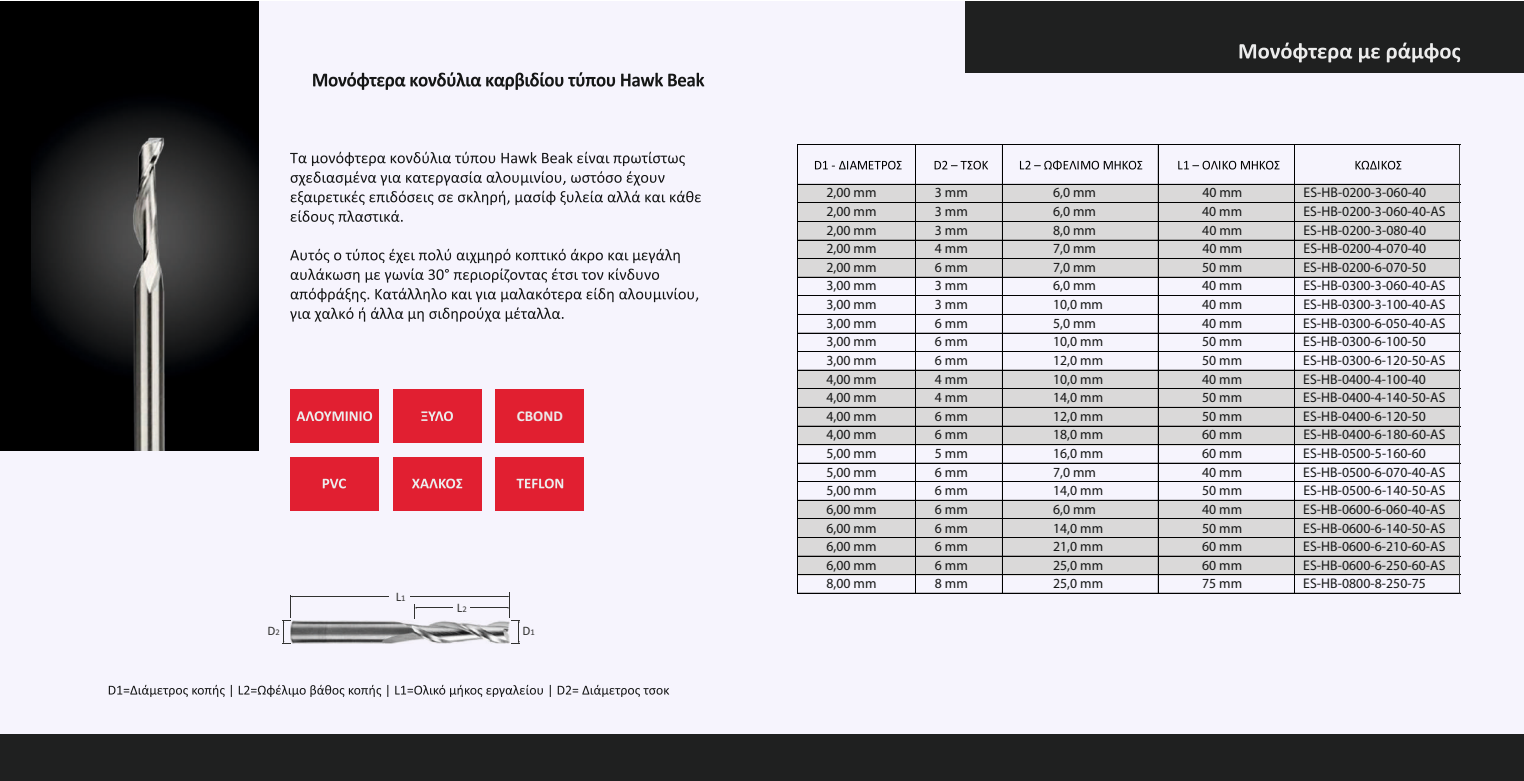
<style>
.page{position:relative;width:1524px;height:781px;background:#fff}
.page>*{position:absolute;margin:0;border:0;box-sizing:border-box;transform-origin:0 0}
.t1{font:700 15px "Calibri";color:#ececec}
.t2{font:14px "Myriad Pro";letter-spacing:.005em;color:#151616}
.t3{font:13px "Calibri";color:#313130}
.s1{font-size:8.75px}
</style>
<div class="page">
<div style="left:762px;top:1px;width:762px;height:780px;background:#f6f4fd"></div>
<div style="left:0;top:1px;width:762px;height:780px;background:#f6f4fd"></div>
<div style="left:762px;top:735px;width:762px;height:46px;background:#1f2020"></div>
<div style="left:965px;top:1px;width:559px;height:72px;background:#1f2020"></div>
<div style="left:0;top:1px;width:258px;height:449px;background:#000"></div>
<svg style="left:109px;top:685px;width:560px;height:12px"></svg>
<div style="left:0;top:735px;width:777px;height:46px;background:#1f2020"></div>
<div style="left:393px;top:389px;width:88px;height:54px;background:#e11f31"></div>
<svg style="left:421px;top:411px;width:32px;height:10px"></svg>
<div style="left:290px;top:389px;width:89px;height:54px;background:#e11f31"></div>
<svg style="left:296px;top:411px;width:76px;height:10px"></svg>
<div style="left:393px;top:457px;width:88px;height:53px;background:#e11f31"></div>
<svg style="left:412px;top:478px;width:50px;height:10px"></svg>
<div style="left:290px;top:457px;width:89px;height:53px;background:#e11f31"></div>
<svg style="left:323px;top:478px;width:23px;height:10px"></svg>
<div style="left:495px;top:457px;width:89px;height:53px;background:#e11f31"></div>
<svg style="left:516px;top:478px;width:47px;height:10px"></svg>
<img style="left:298px;top:620px;width:210px;height:23px">
<hr style="left:292px;top:596px;width:97px;height:1px;background:#313130">
<svg style="left:282px;top:595px;width:16px;height:49px"></svg>
<hr style="left:411px;top:596px;width:97px;height:1px;background:#313130">
<svg style="left:508px;top:593px;width:12px;height:51px"></svg>
<hr style="left:470px;top:608px;width:38px;height:1px;background:#313130">
<hr style="left:416px;top:608px;width:37px;height:1px;background:#313130">
<svg style="left:797px;top:145px;width:664px;height:449px"></svg>
<img style="left:32px;top:107px;width:226px;height:343px">
<svg style="left:1239px;top:43px;width:113px;height:19px"></svg>
<svg style="left:1359px;top:48px;width:20px;height:14px"></svg>
<svg style="left:1386px;top:43px;width:74px;height:19px"></svg>
<div style="left:495px;top:389px;width:89px;height:54px;background:#e11f30"></div>
<svg style="left:313px;top:72px;width:391px;height:18px"></svg>
<svg style="left:290px;top:152px;width:411px;height:72px"></svg>
<svg style="left:290px;top:249px;width:408px;height:73px"></svg>
<p class="t1" style="left:517px;top:410px;width:47px">CBOND</p>
<p class="t3" style="left:396px;top:591px;width:11px">L<span class="s1">1</span></p>
<p class="t3" style="left:457px;top:602px;width:11px">L<span class="s1">2</span></p>
<p class="t3" style="left:268px;top:625px;width:14px">D<span class="s1">2</span></p>
<p class="t3" style="left:523px;top:625px;width:14px">D<span class="s1">1</span></p>
<p class="t2" style="left:826px;top:187px;width:52px">2,00 mm</p>
<p class="t2" style="left:935px;top:187px;width:34px">3 mm</p>
<p class="t2" style="left:1053px;top:187px;width:44px">6,0 mm</p>
<p class="t2" style="left:1202px;top:187px;width:42px">40 mm</p>
<p class="t2" style="left:1303px;top:187px;width:124px">ES-HB-0200-3-060-40</p>
<p class="t2" style="left:826px;top:205px;width:52px">2,00 mm</p>
<p class="t2" style="left:935px;top:205px;width:34px">3 mm</p>
<p class="t2" style="left:1053px;top:205px;width:44px">6,0 mm</p>
<p class="t2" style="left:1202px;top:205px;width:42px">40 mm</p>
<p class="t2" style="left:1303px;top:205px;width:144px">ES-HB-0200-3-060-40-AS</p>
<p class="t2" style="left:826px;top:224px;width:52px">2,00 mm</p>
<p class="t2" style="left:935px;top:224px;width:34px">3 mm</p>
<p class="t2" style="left:1053px;top:224px;width:44px">8,0 mm</p>
<p class="t2" style="left:1202px;top:224px;width:42px">40 mm</p>
<p class="t2" style="left:1303px;top:224px;width:124px">ES-HB-0200-3-080-40</p>
<p class="t2" style="left:826px;top:243px;width:52px">2,00 mm</p>
<p class="t2" style="left:935px;top:243px;width:34px">4 mm</p>
<p class="t2" style="left:1053px;top:243px;width:44px">7,0 mm</p>
<p class="t2" style="left:1202px;top:243px;width:42px">40 mm</p>
<p class="t2" style="left:1303px;top:243px;width:124px">ES-HB-0200-4-070-40</p>
<p class="t2" style="left:826px;top:261px;width:52px">2,00 mm</p>
<p class="t2" style="left:935px;top:261px;width:34px">6 mm</p>
<p class="t2" style="left:1053px;top:261px;width:44px">7,0 mm</p>
<p class="t2" style="left:1202px;top:261px;width:42px">50 mm</p>
<p class="t2" style="left:1303px;top:261px;width:124px">ES-HB-0200-6-070-50</p>
<p class="t2" style="left:826px;top:280px;width:52px">3,00 mm</p>
<p class="t2" style="left:935px;top:280px;width:34px">3 mm</p>
<p class="t2" style="left:1053px;top:280px;width:44px">6,0 mm</p>
<p class="t2" style="left:1202px;top:280px;width:42px">40 mm</p>
<p class="t2" style="left:1303px;top:280px;width:144px">ES-HB-0300-3-060-40-AS</p>
<p class="t2" style="left:826px;top:299px;width:52px">3,00 mm</p>
<p class="t2" style="left:935px;top:299px;width:34px">3 mm</p>
<p class="t2" style="left:1053px;top:299px;width:52px">10,0 mm</p>
<p class="t2" style="left:1202px;top:299px;width:42px">40 mm</p>
<p class="t2" style="left:1303px;top:299px;width:144px">ES-HB-0300-3-100-40-AS</p>
<p class="t2" style="left:826px;top:317px;width:52px">3,00 mm</p>
<p class="t2" style="left:935px;top:317px;width:34px">6 mm</p>
<p class="t2" style="left:1053px;top:317px;width:44px">5,0 mm</p>
<p class="t2" style="left:1202px;top:317px;width:42px">40 mm</p>
<p class="t2" style="left:1303px;top:317px;width:144px">ES-HB-0300-6-050-40-AS</p>
<p class="t2" style="left:826px;top:336px;width:52px">3,00 mm</p>
<p class="t2" style="left:935px;top:336px;width:34px">6 mm</p>
<p class="t2" style="left:1053px;top:336px;width:52px">10,0 mm</p>
<p class="t2" style="left:1202px;top:336px;width:42px">50 mm</p>
<p class="t2" style="left:1303px;top:336px;width:124px">ES-HB-0300-6-100-50</p>
<p class="t2" style="left:826px;top:354px;width:52px">3,00 mm</p>
<p class="t2" style="left:935px;top:354px;width:34px">6 mm</p>
<p class="t2" style="left:1053px;top:354px;width:52px">12,0 mm</p>
<p class="t2" style="left:1202px;top:354px;width:42px">50 mm</p>
<p class="t2" style="left:1303px;top:354px;width:144px">ES-HB-0300-6-120-50-AS</p>
<p class="t2" style="left:826px;top:373px;width:52px">4,00 mm</p>
<p class="t2" style="left:935px;top:373px;width:34px">4 mm</p>
<p class="t2" style="left:1053px;top:373px;width:52px">10,0 mm</p>
<p class="t2" style="left:1202px;top:373px;width:42px">40 mm</p>
<p class="t2" style="left:1303px;top:373px;width:124px">ES-HB-0400-4-100-40</p>
<p class="t2" style="left:826px;top:392px;width:52px">4,00 mm</p>
<p class="t2" style="left:935px;top:392px;width:34px">4 mm</p>
<p class="t2" style="left:1053px;top:392px;width:52px">14,0 mm</p>
<p class="t2" style="left:1202px;top:392px;width:42px">50 mm</p>
<p class="t2" style="left:1303px;top:392px;width:144px">ES-HB-0400-4-140-50-AS</p>
<p class="t2" style="left:826px;top:410px;width:52px">4,00 mm</p>
<p class="t2" style="left:935px;top:410px;width:34px">6 mm</p>
<p class="t2" style="left:1053px;top:410px;width:52px">12,0 mm</p>
<p class="t2" style="left:1202px;top:410px;width:42px">50 mm</p>
<p class="t2" style="left:1303px;top:410px;width:124px">ES-HB-0400-6-120-50</p>
<p class="t2" style="left:826px;top:429px;width:52px">4,00 mm</p>
<p class="t2" style="left:935px;top:429px;width:34px">6 mm</p>
<p class="t2" style="left:1053px;top:429px;width:52px">18,0 mm</p>
<p class="t2" style="left:1202px;top:429px;width:42px">60 mm</p>
<p class="t2" style="left:1303px;top:429px;width:144px">ES-HB-0400-6-180-60-AS</p>
<p class="t2" style="left:826px;top:447px;width:52px">5,00 mm</p>
<p class="t2" style="left:935px;top:447px;width:34px">5 mm</p>
<p class="t2" style="left:1053px;top:447px;width:52px">16,0 mm</p>
<p class="t2" style="left:1202px;top:447px;width:42px">60 mm</p>
<p class="t2" style="left:1303px;top:447px;width:124px">ES-HB-0500-5-160-60</p>
<p class="t2" style="left:826px;top:466px;width:52px">5,00 mm</p>
<p class="t2" style="left:935px;top:466px;width:34px">6 mm</p>
<p class="t2" style="left:1053px;top:466px;width:44px">7,0 mm</p>
<p class="t2" style="left:1202px;top:466px;width:42px">40 mm</p>
<p class="t2" style="left:1303px;top:466px;width:144px">ES-HB-0500-6-070-40-AS</p>
<p class="t2" style="left:826px;top:485px;width:52px">5,00 mm</p>
<p class="t2" style="left:935px;top:485px;width:34px">6 mm</p>
<p class="t2" style="left:1053px;top:485px;width:52px">14,0 mm</p>
<p class="t2" style="left:1202px;top:485px;width:42px">50 mm</p>
<p class="t2" style="left:1303px;top:485px;width:144px">ES-HB-0500-6-140-50-AS</p>
<p class="t2" style="left:826px;top:503px;width:52px">6,00 mm</p>
<p class="t2" style="left:935px;top:503px;width:34px">6 mm</p>
<p class="t2" style="left:1053px;top:503px;width:44px">6,0 mm</p>
<p class="t2" style="left:1202px;top:503px;width:42px">40 mm</p>
<p class="t2" style="left:1303px;top:503px;width:144px">ES-HB-0600-6-060-40-AS</p>
<p class="t2" style="left:826px;top:522px;width:52px">6,00 mm</p>
<p class="t2" style="left:935px;top:522px;width:34px">6 mm</p>
<p class="t2" style="left:1053px;top:522px;width:52px">14,0 mm</p>
<p class="t2" style="left:1202px;top:522px;width:42px">50 mm</p>
<p class="t2" style="left:1303px;top:522px;width:144px">ES-HB-0600-6-140-50-AS</p>
<p class="t2" style="left:826px;top:540px;width:52px">6,00 mm</p>
<p class="t2" style="left:935px;top:540px;width:34px">6 mm</p>
<p class="t2" style="left:1053px;top:540px;width:52px">21,0 mm</p>
<p class="t2" style="left:1202px;top:540px;width:42px">60 mm</p>
<p class="t2" style="left:1303px;top:540px;width:144px">ES-HB-0600-6-210-60-AS</p>
<p class="t2" style="left:826px;top:559px;width:52px">6,00 mm</p>
<p class="t2" style="left:935px;top:559px;width:34px">6 mm</p>
<p class="t2" style="left:1053px;top:559px;width:52px">25,0 mm</p>
<p class="t2" style="left:1202px;top:559px;width:42px">60 mm</p>
<p class="t2" style="left:1303px;top:559px;width:144px">ES-HB-0600-6-250-60-AS</p>
<p class="t2" style="left:826px;top:578px;width:52px">8,00 mm</p>
<p class="t2" style="left:935px;top:578px;width:34px">8 mm</p>
<p class="t2" style="left:1053px;top:578px;width:52px">25,0 mm</p>
<p class="t2" style="left:1202px;top:578px;width:42px">75 mm</p>
<p class="t2" style="left:1303px;top:578px;width:124px">ES-HB-0800-8-250-75</p>
</div>
